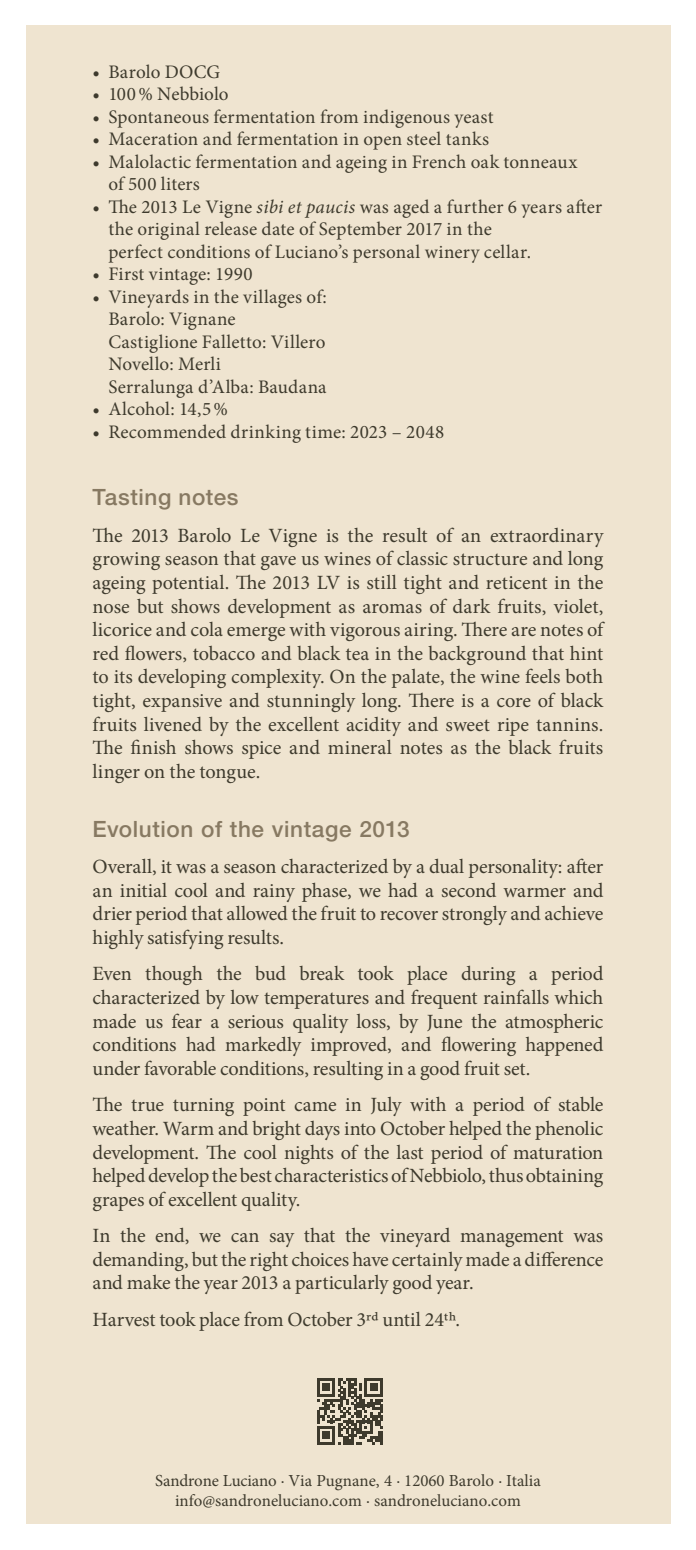
<style>
.page{position:relative;width:696px;height:1550px;background:#fff}
.page>*{position:absolute;margin:0;border:0;box-sizing:border-box;transform-origin:0 0}
.t1{font:500 22.5px "Helvetica Neue LT Std";letter-spacing:.025em;color:#877962}
.No_Spacing{font:20.25px/23.6px "Minion Pro";letter-spacing:-.01em;color:#3e3a2d;text-align:justify}
.t2{font:19.12px/22.5px "Minion Pro";letter-spacing:.015em;color:#3e3a2d}
.t3{font:16.88px/20.2px "Minion Pro";color:#3e3a2d;text-align:center}
.s1{font-style:italic}
</style>
<div class="page">
<div style="left:26px;top:26px;width:644px;height:1498px;background:#efe4d0"></div>
<svg style="left:317px;top:1378px;width:66px;height:66px"></svg>
<p class="t2" style="left:92px;top:60px;width:129px">• Barolo DOCG</p>
<p class="t2" style="left:92px;top:83px;width:137px">• 100% Nebbiolo</p>
<p class="t2" style="left:92px;top:105px;width:401px">• Spontaneous fermentation from indigenous yeast</p>
<p class="t2" style="left:92px;top:128px;width:398px">• Maceration and fermentation in open steel tanks</p>
<p class="t2" style="left:108px;top:150px;width:470px;text-indent:-16px">• Malolactic fermentation and ageing in French oak tonneaux of 500 liters</p>
<p class="t2" style="left:108px;top:195px;width:493px;text-indent:-16px">• The 2013 Le Vigne <span class="s1">sibi et paucis</span> was aged a further 6 years after the original release date of September 2017 in the<br>perfect conditions of Luciano’s personal winery cellar.</p>
<p class="t2" style="left:92px;top:263px;width:161px">• First vintage: 1990</p>
<p class="t2" style="left:108px;top:285px;width:220px;text-indent:-16px">• Vineyards in the villages of:<br>Barolo: Vignane<br>Castiglione Falletto: Villero<br>Novello: Merli<br>Serralunga d’Alba: Baudana</p>
<p class="t2" style="left:92px;top:398px;width:137px">• Alcohol: 14,5%</p>
<p class="t2" style="left:92px;top:420px;width:353px">• Recommended drinking time: 2023 – 2048</p>
<p class="t1" style="left:92px;top:484px;width:147px">Tasting notes</p>
<p class="No_Spacing" style="left:92px;top:523px;width:512px">The 2013 Barolo Le Vigne is the result of an extraordinary growing season that gave us wines of classic structure and long ageing potential. The 2013 LV is still tight and reticent in the nose but shows development as aromas of dark fruits, violet, licorice and cola emerge with vigorous airing. There are notes of red flowers, tobacco and black tea in the background that hint to its developing complexity. On the palate, the wine feels both tight, expansive and stunningly long. There is a core of black fruits livened by the excellent acidity and sweet ripe tannins.<br>The finish shows spice and mineral notes as the black fruits linger on the tongue.</p>
<p class="t1" style="left:92px;top:815px;width:318px">Evolution of the vintage 2013</p>
<p class="No_Spacing" style="left:92px;top:855px;width:512px">Overall, it was a season characterized by a dual personality: after an initial cool and rainy phase, we had a second warmer and drier period that allowed the fruit to recover strongly and achieve highly satisfying results.</p>
<p class="No_Spacing" style="left:92px;top:962px;width:512px">Even though the bud break took place during a period characterized by low temperatures and frequent rainfalls which made us fear a serious quality loss, by June the atmospheric conditions had markedly improved, and flowering happened under favorable conditions, resulting in a good fruit set.</p>
<p class="No_Spacing" style="left:92px;top:1093px;width:512px">The true turning point came in July with a period of stable weather. Warm and bright days into October helped the phenolic development. The cool nights of the last period of maturation helped develop the best characteristics of Nebbiolo, thus obtaining grapes of excellent quality.</p>
<p class="No_Spacing" style="left:92px;top:1224px;width:512px">In the end, we can say that the vineyard management was demanding, but the right choices have certainly made a difference and make the year 2013 a particularly good year.</p>
<p class="No_Spacing" style="left:92px;top:1308px;width:369px">Harvest took place from October 3rd until 24th.</p>
<p class="t3" style="left:155px;top:1470px;width:387px">Sandrone Luciano · Via Pugnane, 4 · 12060 Barolo · Italia info@sandroneluciano.com · sandroneluciano.com</p>
</div>
